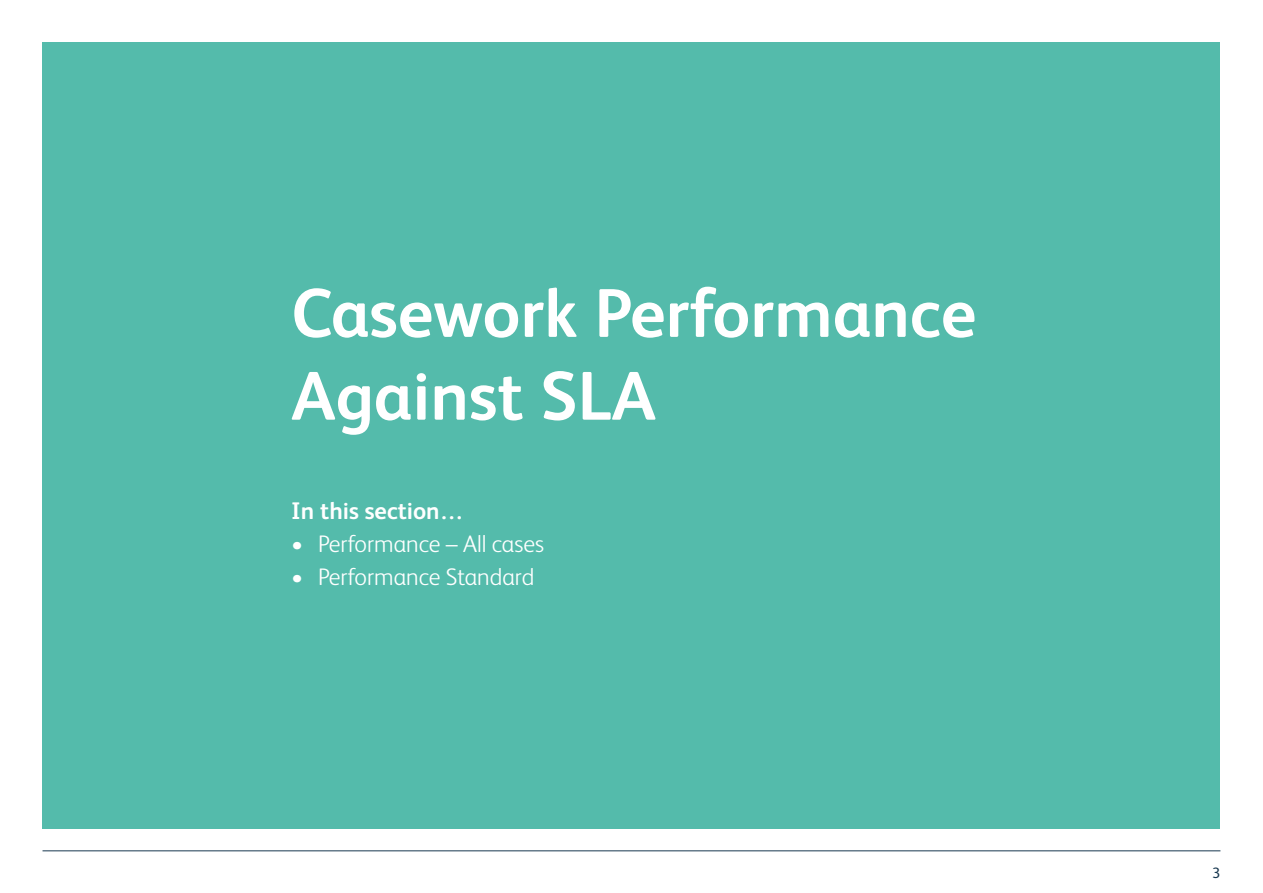
<style>
.page{position:relative;width:1263px;height:893px;background:#fff}
.page>*{position:absolute;margin:0;border:0;box-sizing:border-box;transform-origin:0 0}
.t1{font:700 69px/82.8px "FS Albert";color:#fff}
.t2{font:300 24px "FS Albert";color:#fff}
.t3{font:700 24px "FS Albert";color:#fff}
.t4{font:15px "FS Albert";color:#183850}
</style>
<div class="page">
<hr style="left:43px;top:851px;width:1177px;height:1px;background:#183850">
<div style="left:43px;top:43px;width:1177px;height:786px;background:#54bbab"></div>
<p class="t1" style="left:291px;top:269px;width:687px">Casework Performance<br>Against SLA</p>
<p class="t3" style="left:291px;top:494px;width:174px">In this section…</p>
<p class="t2" style="left:291px;top:528px;width:254px">• Performance – All cases</p>
<p class="t2" style="left:291px;top:561px;width:245px">• Performance Standard</p>
<p class="t4" style="left:1212px;top:863px;width:10px">3</p>
</div>
